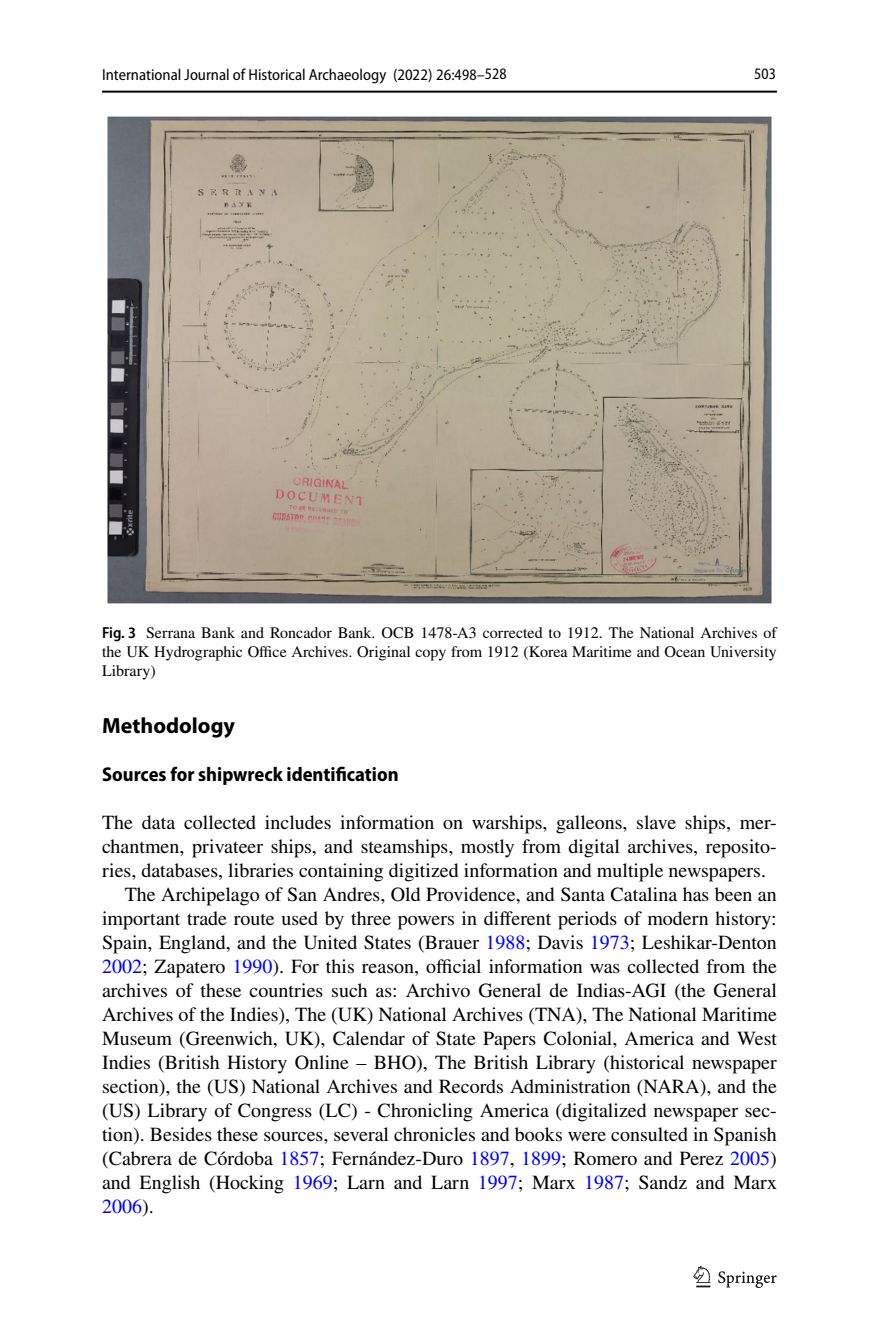
<style>
.page{position:relative;width:879px;height:1333px;background:#fff}
.page>*{position:absolute;margin:0;border:0;box-sizing:border-box;transform-origin:0 0}
.t1{font:700 22px "Myriad Pro";color:#000}
.t2{font:20px "STIX";color:#000}
.t3{font:700 semi-condensed 20px "Myriad Pro";color:#000}
.t4{font:20px "STIX";color:#00f}
.t5{font:16px/19px "STIX";color:#000;text-align:justify}
.t6{font:semi-condensed 16px "Myriad Pro";color:#000}
.t7{font:semi-condensed 16px "Mdqwkl Myriad Pro";color:#000;scale:.94 1}
.s1{font-family:"Xckgcw Myriad Pro"}
.s2{font-family:"Myriad Pro Semi Cn 2";font-stretch:normal}
.s3{font-family:"Mdqwkl Myriad Pro"}
.s4{font-family:"Myriad Pro";font-weight:600;font-stretch:semi-condensed}
.s5{color:#00f}
.s6{color:#000}
</style>
<div class="page">
<hr style="left:102px;top:91px;width:675px;height:2px;background:#000">
<img style="left:108px;top:116px;width:663px;height:487px">
<svg style="left:693px;top:1266px;width:17px;height:21px"></svg>
<svg style="left:718px;top:1271px;width:58px;height:16px"></svg>
<p class="t6" style="left:102px;top:65px;width:406px">International Journal of Historical Archaeology <span class="s1">(2022)</span> <span class="s2">26</span><span class="s1">:</span><span class="s3">498</span><span class="s1">–</span><span class="s3">528</span></p>
<p class="t7" style="left:754px;top:68px;width:25px">503</p>
<p class="t5" style="left:102px;top:624px;width:676px"><span class="s4">Fig. 3</span> Serrana Bank and Roncador Bank. OCB 1478-A3 corrected to 1912. The National Archives of the UK Hydrographic Office Archives. Original copy from 1912 (Korea Maritime and Ocean University Library)</p>
<p class="t1" style="left:102px;top:711px;width:135px">Methodology</p>
<p class="t3" style="left:102px;top:763px;width:298px">Sources for shipwreck identification</p>
<p class="t2" style="left:102px;top:808px;width:676px">The data collected includes information on warships, galleons, slave ships, mer‑</p>
<p class="t2" style="left:102px;top:832px;width:676px">chantmen, privateer ships, and steamships, mostly from digital archives, reposito‑</p>
<p class="t2" style="left:102px;top:856px;width:665px">ries, databases, libraries containing digitized information and multiple newspapers.</p>
<p class="t2" style="left:125px;top:880px;width:653px">The Archipelago of San Andres, Old Providence, and Santa Catalina has been an</p>
<p class="t2" style="left:102px;top:904px;width:676px">important trade route used by three powers in different periods of modern history:</p>
<p class="t2" style="left:102px;top:928px;width:676px">Spain, England, and the United States (Brauer <span class="s5">1988</span>; Davis <span class="s5">1973</span>; Leshikar-Denton</p>
<p class="t2" style="left:102px;top:952px;width:676px"><span class="s5">2002</span>; Zapatero <span class="s5">1990</span>). For this reason, official information was collected from the</p>
<p class="t2" style="left:102px;top:976px;width:676px">archives of these countries such as: Archivo General de Indias-AGI (the General</p>
<p class="t2" style="left:102px;top:1000px;width:676px">Archives of the Indies), The (UK) National Archives (TNA), The National Maritime</p>
<p class="t2" style="left:102px;top:1024px;width:676px">Museum (Greenwich, UK), Calendar of State Papers Colonial, America and West</p>
<p class="t2" style="left:102px;top:1048px;width:676px">Indies (British History Online – BHO), The British Library (historical newspaper</p>
<p class="t2" style="left:102px;top:1072px;width:676px">section), the (US) National Archives and Records Administration (NARA), and the</p>
<p class="t2" style="left:102px;top:1096px;width:676px">(US) Library of Congress (LC) - Chronicling America (digitalized newspaper sec‑</p>
<p class="t2" style="left:102px;top:1120px;width:676px">tion). Besides these sources, several chronicles and books were consulted in Spanish</p>
<p class="t2" style="left:102px;top:1144px;width:676px">(Cabrera de Córdoba <span class="s5">1857</span>; Fernández-Duro <span class="s5">1897</span>, <span class="s5">1899</span>; Romero and Perez <span class="s5">2005</span>)</p>
<p class="t2" style="left:102px;top:1168px;width:676px">and English (Hocking <span class="s5">1969</span>; Larn and Larn <span class="s5">1997</span>; Marx <span class="s5">1987</span>; Sandz and Marx</p>
<p class="t4" style="left:102px;top:1192px;width:53px">2006<span class="s6">).</span></p>
</div>
